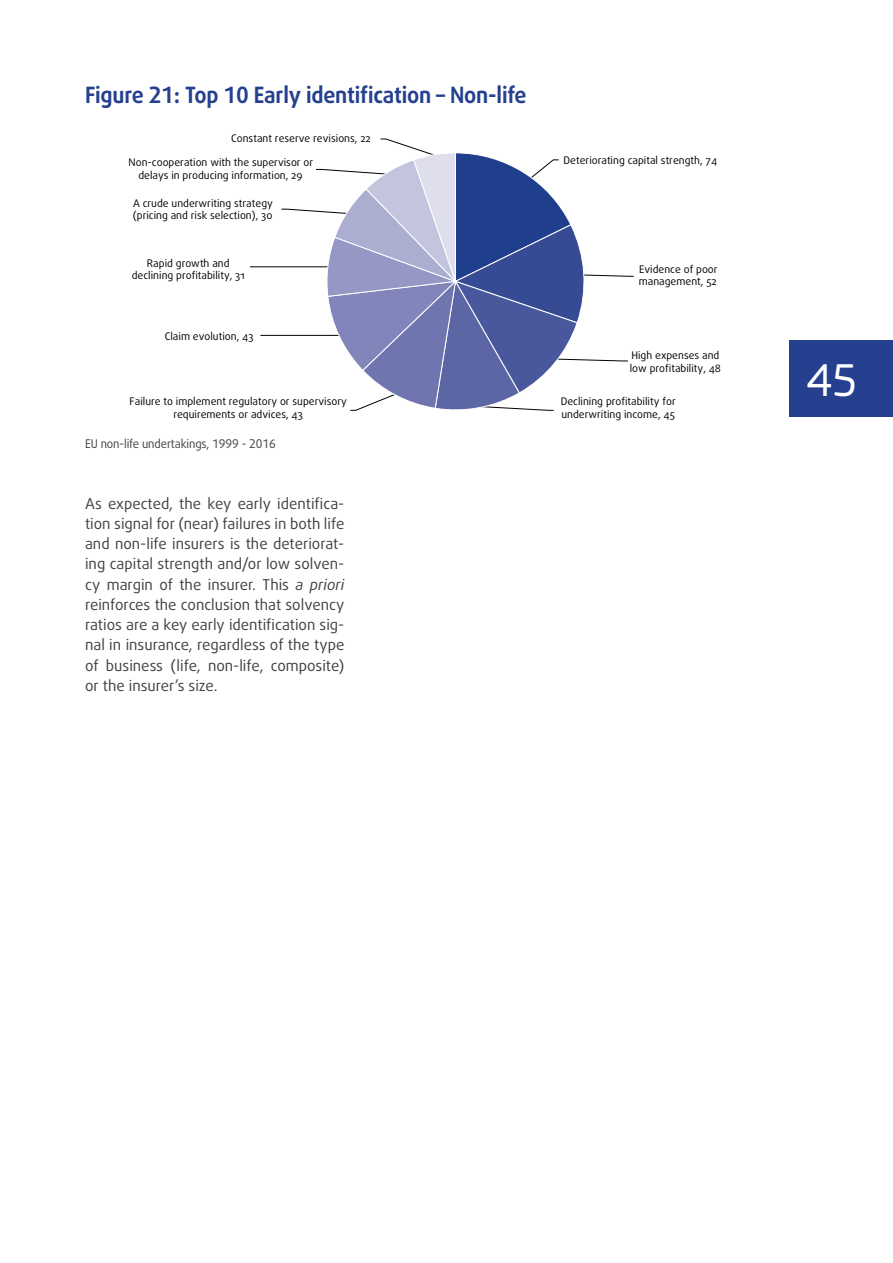
<style>
.page{position:relative;width:893px;height:1263px;background:#fff}
.page>*{position:absolute;margin:0;border:0;box-sizing:border-box;transform-origin:0 0}
.t1{font:48px "EC Square Sans Pro";color:#fff;scale:.95 1}
.Table_Title{font:700 22.5px "Daxline Pro";letter-spacing:-.01em;color:#25408f;scale:.95 1}
.Main_text{font:15px/20.2px "Daxline Pro";color:#414042;text-align:justify}
.t2{font:12px "Daxline Pro";letter-spacing:-.01em;color:#414042;scale:.95 1}
.t3{font:10.5px/12.6px "Daxline Pro";color:#000}
.s1{font-style:italic}
</style>
<div class="page">
<div style="left:789px;top:340px;width:104px;height:77px;background:#25408f"></div>
<hr style="left:250px;top:266px;width:85px;height:1px;background:#000">
<hr style="left:260px;top:335px;width:85px;height:1px;background:#000">
<svg style="left:281px;top:138px;width:353px;height:273px"></svg>
<p class="Table_Title" style="left:85px;top:80px;width:466px">Figure 21: Top 10 Early identification – Non-life</p>
<p class="t3" style="left:231px;top:132px;width:141px">Constant reserve revisions, 22</p>
<p class="t3" style="left:129px;top:156px;width:186px;text-align:center">Non-cooperation with the supervisor or delays in producing information, 29</p>
<p class="t3" style="left:133px;top:197px;width:141px">A crude underwriting strategy (pricing and risk selection), 30</p>
<p class="t3" style="left:132px;top:257px;width:114px;text-align:center">Rapid growth and declining profitability, 31</p>
<p class="t3" style="left:165px;top:330px;width:90px">Claim evolution, 43</p>
<p class="t3" style="left:130px;top:395px;width:219px;text-align:center">Failure to implement regulatory or supervisory requirements or advices, 43</p>
<p class="t2" style="left:85px;top:436px;width:202px">EU non-life undertakings, 1999 - 2016</p>
<p class="Main_text" style="left:85px;top:493px;width:261px">As expected, the key early identifica&shy;tion signal for (near) failures in both life and non-life insurers is the deteriorat&shy;ing capital strength and/or low solven&shy;cy margin of the insurer. This <span class="s1">a priori </span>reinforces the conclusion that solvency ratios are a key early identification sig&shy;nal in insurance, regardless of the type of business (life, non-life, composite) or the insurer’s size.</p>
<p class="t3" style="left:564px;top:154px;width:155px">Deteriorating capital strength, 74</p>
<p class="t3" style="left:639px;top:262px;width:80px">Evidence of poor management, 52</p>
<p class="t3" style="left:630px;top:349px;width:93px">High expenses and low profitability, 48</p>
<p class="t3" style="left:561px;top:395px;width:116px">Declining profitability for underwriting income, 45</p>
<h1 class="t1" style="left:807px;top:353px;width:55px">45</h1>
</div>
